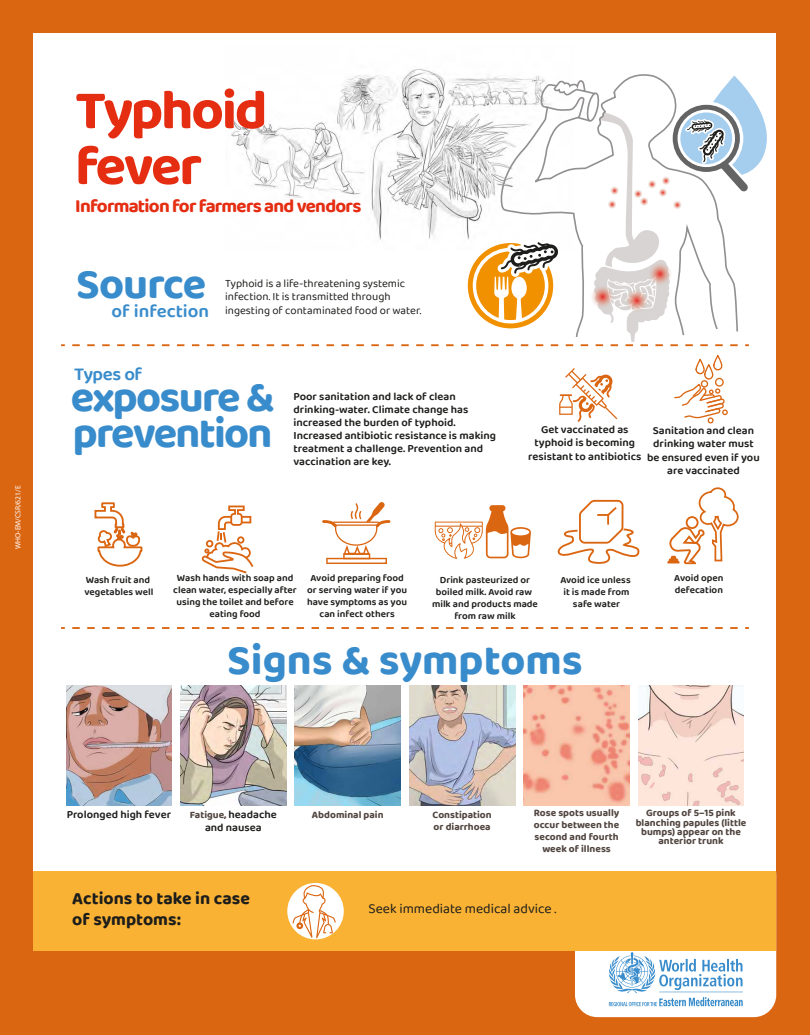
<style>
.page{position:relative;width:810px;height:1035px;background:#db6612}
.page>*{position:absolute;margin:0;border:0;box-sizing:border-box;transform-origin:0 0}
.t1{font:700 56.25px/55.9px "Baloo Chettan 2";letter-spacing:-.04em;color:#e52d12}
.t2{font:700 43.31px/35.7px "Baloo Chettan 2";letter-spacing:-.04em;color:#398ccb}
.t3{font:700 43.31px "Baloo Chettan 2";color:#398ccb}
.t4{font:700 18.75px "Baloo Chettan 2";letter-spacing:-.04em;color:#e52d12}
.t5{font:600 18.75px "Baloo Chettan 2";color:#398ccb}
.t6{font:700 17.62px/21.2px "Baloo Chettan 2";color:#1d1d1b}
.t7{font:13.75px "Baloo Chettan 2";color:#1d1d1b}
.t8{font:600 11.25px/13.5px "Baloo Chettan 2";color:#1d1d1b;text-align:center}
.t9{font:11.25px/13.5px "Baloo Chettan 2";color:#1d1d1b}
.t10{font:700 10.19px/11.9px "Baloo Chettan 2";color:#514540;text-align:center}
.t11{font:600 10px/12px "Baloo Chettan 2";color:#1d1d1b;text-align:center}
.t12{font:7.5px "Myriad Pro";color:#fff}
.s1{font-weight:600;font-size:11.25px;color:#1d1d1b}
</style>
<div class="page">
<div style="left:575px;top:853px;width:201px;height:164px;background:#fff;border-radius:22px"></div>
<div style="left:34px;top:34px;width:742px;height:912px;background:#fff"></div>
<svg style="left:559px;top:368px;width:58px;height:54px"></svg>
<svg style="left:674px;top:355px;width:54px;height:68px"></svg>
<svg style="left:202px;top:506px;width:51px;height:67px"></svg>
<svg style="left:322px;top:502px;width:68px;height:62px"></svg>
<svg style="left:72px;top:627px;width:677px;height:2px"></svg>
<svg style="left:72px;top:76px;width:695px;height:270px"></svg>
<svg style="left:500px;top:74px;width:239px;height:265px"></svg>
<svg style="left:608px;top:952px;width:135px;height:54px"></svg>
<svg style="left:667px;top:487px;width:72px;height:78px"></svg>
<svg style="left:94px;top:502px;width:49px;height:65px"></svg>
<svg style="left:435px;top:505px;width:96px;height:54px"></svg>
<svg style="left:557px;top:499px;width:83px;height:65px"></svg>
<div style="left:34px;top:872px;width:742px;height:79px;background:#f9b234"></div>
<div style="left:287px;top:883px;width:57px;height:56px;background:#fff;border-radius:50%"></div>
<svg style="left:293px;top:885px;width:43px;height:53px"></svg>
<img style="left:66px;top:685px;width:106px;height:120px">
<img style="left:180px;top:685px;width:106px;height:120px">
<img style="left:295px;top:685px;width:106px;height:120px">
<img style="left:409px;top:685px;width:106px;height:120px">
<img style="left:524px;top:685px;width:106px;height:120px">
<img style="left:638px;top:685px;width:106px;height:120px">
<p class="t12" style="left:13px;top:549px;width:65px;rotate:-90deg">WHO-EM/CSR/621/E</p>
<h1 class="t1" style="left:75px;top:81px;width:194px">Typhoid fever</h1>
<h3 class="t4" style="left:75px;top:192px;width:288px">Information for farmers and vendors</h3>
<h2 class="t2" style="left:76px;top:265px;width:132px">Source</h2>
<h3 class="t5" style="left:112px;top:297px;width:99px">of infection</h3>
<p class="t9" style="left:225px;top:276px;width:198px">Typhoid is a life-threatening systemic infection. It is transmitted through ingesting of contaminated food or water.</p>
<h3 class="t5" style="left:74px;top:361px;width:70px">Types of</h3>
<h2 class="t2" style="left:71px;top:378px;width:205px">exposure &amp; prevention</h2>
<p class="t8" style="left:294px;top:389px;width:204px;line-height:13.1px;text-align:left">Poor sanitation and lack of clean drinking-water. Climate change has increased the burden of typhoid.<br>Increased antibiotic resistance is making treatment a challenge. Prevention and vaccination are key.</p>
<p class="t8" style="left:528px;top:422px;width:115px">Get vaccinated as typhoid is becoming resistant to antibiotics</p>
<p class="t8" style="left:647px;top:423px;width:114px">Sanitation and clean drinking water must be ensured even if you are vaccinated</p>
<p class="t11" style="left:173px;top:572px;width:125px">Wash hands with soap and clean water, especially after using the toilet and before eating food</p>
<p class="t11" style="left:307px;top:572px;width:102px">Avoid preparing food or serving water if you have symptoms as you can infect others</p>
<p class="t11" style="left:84px;top:573px;width:71px;text-align:left">Wash fruit and vegetables well</p>
<p class="t11" style="left:432px;top:573px;width:107px">Drink pasteurized or boiled milk. Avoid raw milk and products made from raw milk</p>
<p class="t11" style="left:560px;top:573px;width:72px">Avoid ice unless it is made from safe water</p>
<h2 class="t3" style="left:227px;top:628px;width:357px">Signs &amp; symptoms</h2>
<p class="t11" style="left:674px;top:572px;width:51px;text-align:left">Avoid open defecation</p>
<p class="t8" style="left:67px;top:807px;width:106px">Prolonged high fever</p>
<p class="t10" style="left:636px;top:808px;width:112px;line-height:9.3px">Groups of 5–15 pink blanching papules (little bumps) appear on the anterior trunk</p>
<p class="t10" style="left:534px;top:807px;width:87px">Rose spots usually occur between the second and fourth week of illness</p>
<p class="t10" style="left:190px;top:808px;width:89px">Fatigue, <span class="s1">headache</span></p>
<p class="t10" style="left:312px;top:808px;width:73px">Abdominal pain</p>
<p class="t8" style="left:205px;top:821px;width:58px">and nausea</p>
<p class="t10" style="left:433px;top:808px;width:61px;text-align:left">Constipation or diarrhoea</p>
<h3 class="t6" style="left:72px;top:888px;width:179px">Actions to take in case of symptoms:</h3>
<p class="t7" style="left:368px;top:899px;width:189px">Seek immediate medical advice .</p>
</div>
